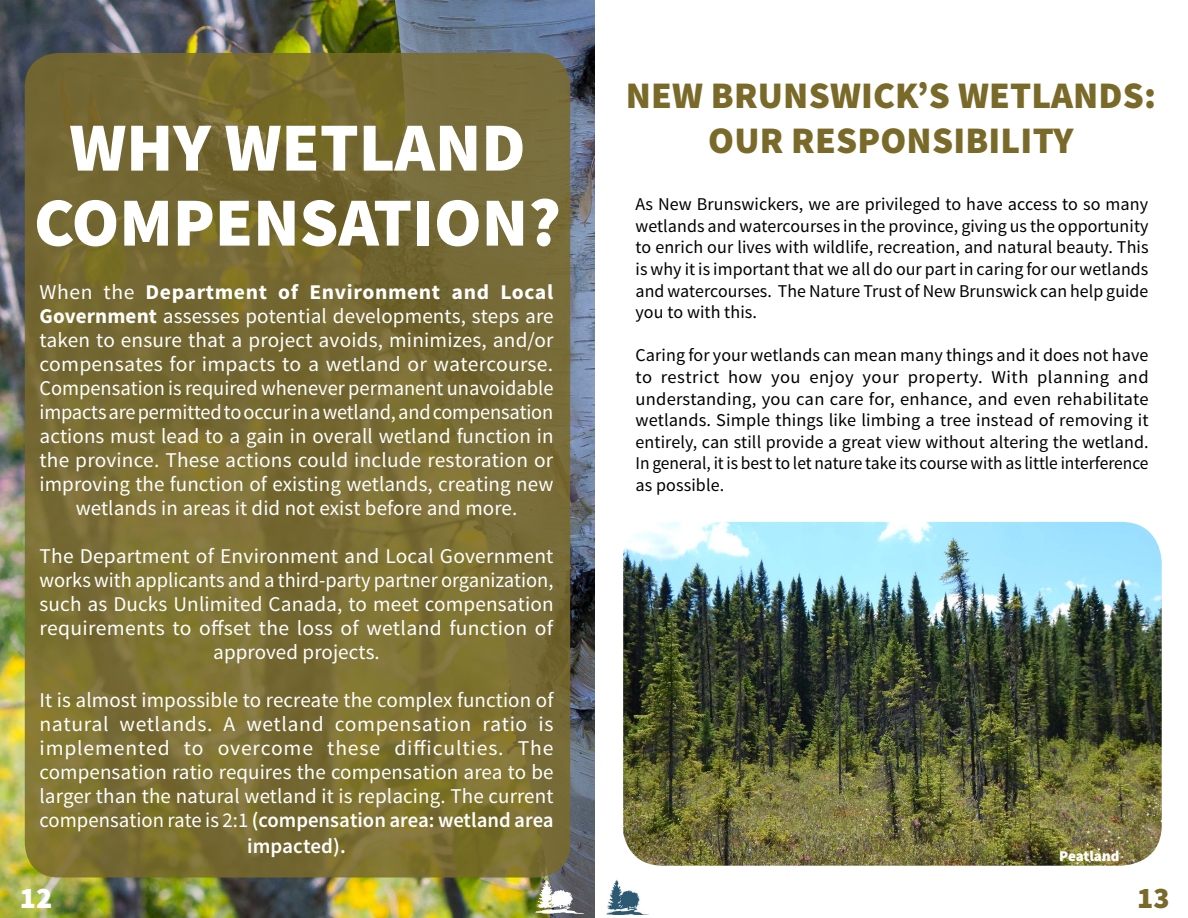
<style>
.page{position:relative;width:1188px;height:918px;background:#fff}
.page>*{position:absolute;margin:0;border:0;box-sizing:border-box;transform-origin:0 0}
.t1{font:900 69px/75px "Source Sans Pro";color:#fff;text-align:center}
.t2{font:900 37.5px/45px "Source Sans Pro";letter-spacing:.005em;color:#7a6a2a;text-align:center}
.t3{font:900 30px "Source Sans Pro";color:#fff}
.t4{font:900 30px "Source Sans Pro";color:#7a6a2a}
.t5{font:21px/24px "Source Sans Pro";letter-spacing:.005em;color:#fff;text-align:center}
.t6{font:18px/21.6px "Source Sans Pro";letter-spacing:.005em;color:#000;text-align:justify}
.t7{font:900 15px "Source Sans Pro";color:#fff}
.s1{font-weight:700}
.s2{font-weight:600}
</style>
<div class="page">
<img style="left:0;top:0;width:594px;height:918px">
<img style="left:623px;top:522px;width:539px;height:344px">
<svg style="left:25px;top:53px;width:545px;height:825px;background:#796c32"></svg>
<img style="left:525px;top:879px;width:59px;height:36px">
<img style="left:606px;top:879px;width:43px;height:36px">
<h1 class="t1" style="left:34px;top:109px;width:529px">WHY WETLAND<br>COMPENSATION?</h1>
<p class="t5" style="left:40px;top:281px;width:516px">When the <span class="s1">Department of Environment and Local Government</span> assesses potential developments, steps are taken to ensure that a project avoids, minimizes, and/or compensates for impacts to a wetland or watercourse.<br>Compensation is required whenever permanent unavoidable impacts are permitted to occur in a wetland, and compensation actions must lead to a gain in overall wetland function in the province. These actions could include restoration or improving the function of existing wetlands, creating new wetlands in areas it did not exist before and more.</p>
<p class="t5" style="left:40px;top:545px;width:516px">The Department of Environment and Local Government works with applicants and a third-party partner organization, such as Ducks Unlimited Canada, to meet compensation requirements to offset the loss of wetland function of approved projects.</p>
<p class="t5" style="left:39px;top:689px;width:516px">It is almost impossible to recreate the complex function of natural wetlands. A wetland compensation ratio is implemented to overcome these difficulties. The compensation ratio requires the compensation area to be larger than the natural wetland it is replacing. The current compensation rate is 2:1 <span class="s2">(compensation area: wetland area impacted).</span></p>
<h2 class="t2" style="left:626px;top:72px;width:532px">NEW BRUNSWICK’S WETLANDS:<br>OUR RESPONSIBILITY</h2>
<p class="t6" style="left:636px;top:194px;width:515px">As New Brunswickers, we are privileged to have access to so many wetlands and watercourses in the province, giving us the opportunity to enrich our lives with wildlife, recreation, and natural beauty. This is why it is important that we all do our part in caring for our wetlands and watercourses. The Nature Trust of New Brunswick can help guide you to with this.</p>
<p class="t6" style="left:636px;top:345px;width:515px">Caring for your wetlands can mean many things and it does not have to restrict how you enjoy your property. With planning and understanding, you can care for, enhance, and even rehabilitate wetlands. Simple things like limbing a tree instead of removing it entirely, can still provide a great view without altering the wetland.<br>In general, it is best to let nature take its course with as little interference as possible.</p>
<p class="t7" style="left:1059px;top:846px;width:62px">Peatland</p>
<h3 class="t3" style="left:20px;top:877px;width:34px">12</h3>
<h3 class="t4" style="left:1137px;top:877px;width:34px">13</h3>
</div>
